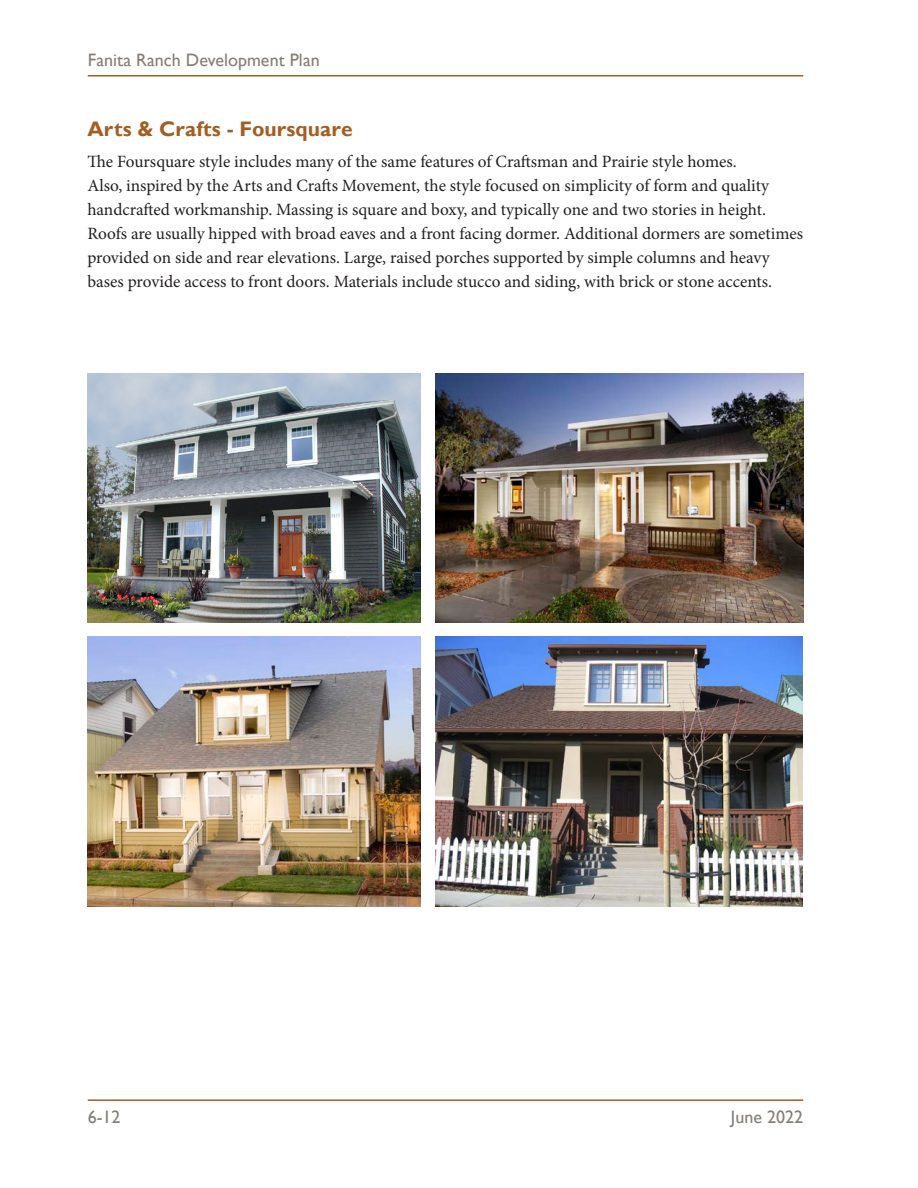
<style>
.page{position:relative;width:918px;height:1188px;background:#fff}
.page>*{position:absolute;margin:0;border:0;box-sizing:border-box;transform-origin:0 0}
.t1{font:700 21px "Gill Sans";letter-spacing:.005em;color:#a35e23}
.t2{font:18px "Gill Sans";color:#847f77}
.t3{font:17.25px/24px "Minion Pro";letter-spacing:-.005em;color:#231f20}
</style>
<div class="page">
<hr style="left:88px;top:1099px;width:715px;height:2px;background:#a35e23">
<hr style="left:88px;top:75px;width:715px;height:2px;background:#a35e23">
<img style="left:88px;top:374px;width:333px;height:248px">
<img style="left:435px;top:636px;width:368px;height:271px">
<img style="left:88px;top:636px;width:333px;height:271px">
<img style="left:435px;top:374px;width:369px;height:249px">
<p class="t2" style="left:88px;top:50px;width:234px">Fanita Ranch Development Plan</p>
<p class="t1" style="left:87px;top:116px;width:267px">Arts &amp; Crafts - Foursquare</p>
<p class="t3" style="left:87px;top:149px;width:717px">The Foursquare style includes many of the same features of Craftsman and Prairie style homes.<br>Also, inspired by the Arts and Crafts Movement, the style focused on simplicity of form and quality handcrafted workmanship. Massing is square and boxy, and typically one and two stories in height.<br>Roofs are usually hipped with broad eaves and a front facing dormer. Additional dormers are sometimes provided on side and rear elevations. Large, raised porches supported by simple columns and heavy bases provide access to front doors. Materials include stucco and siding, with brick or stone accents.</p>
<p class="t2" style="left:88px;top:1106px;width:34px">6-12</p>
<p class="t2" style="left:731px;top:1106px;width:74px">June 2022</p>
</div>
